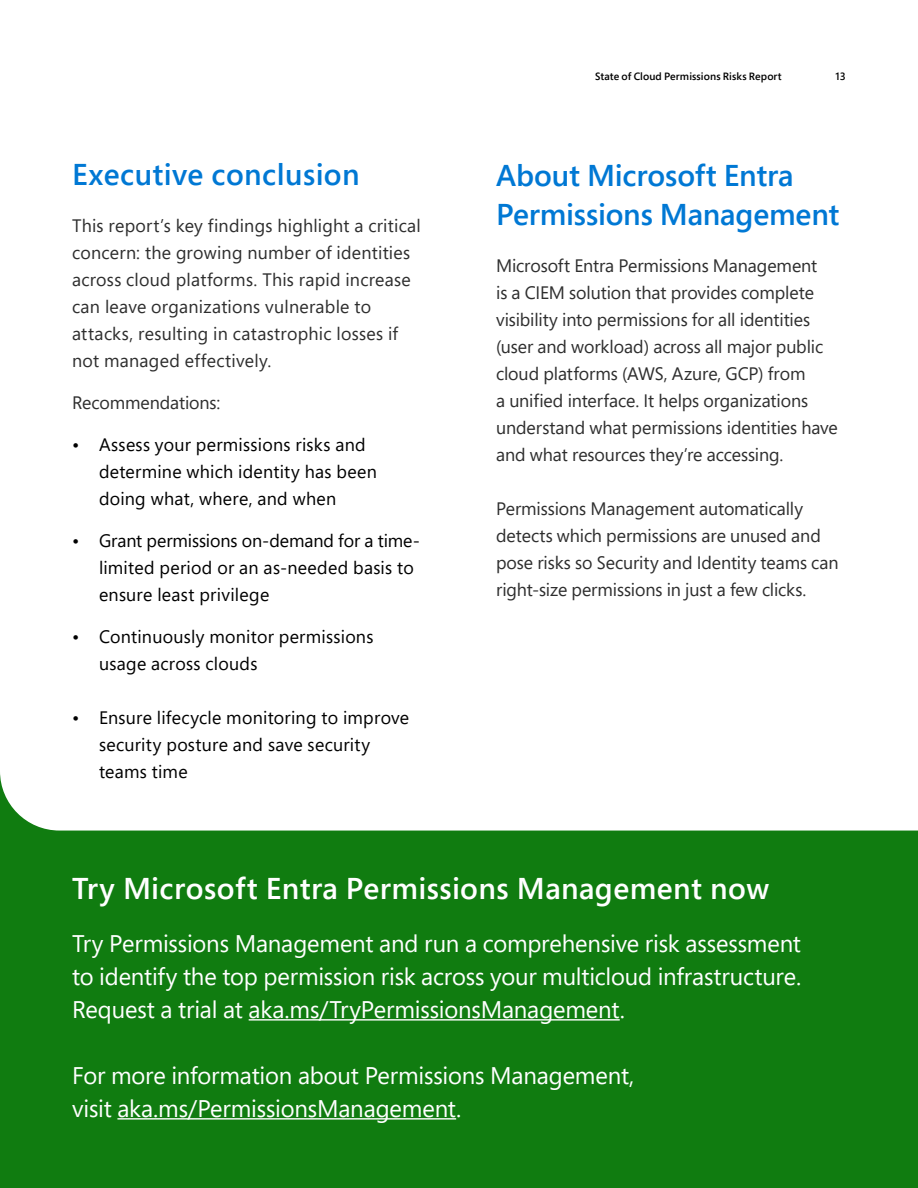
<style>
.page{position:relative;width:918px;height:1188px;background:#fff}
.page>*{position:absolute;margin:0;border:0;box-sizing:border-box;transform-origin:0 0}
.t1{font:600 30px/39px "Segoe Pro";color:#0078d4}
.t2{font:600 30px "Segoe Pro";letter-spacing:.015em;color:#fff}
.t3{font:24px/33px "Segoe Pro";letter-spacing:-.01em;color:#fff;text-align:justify}
.t4{font:18px/27px "Segoe Pro";letter-spacing:-.005em;color:#2e2e2e}
.t5{font:18px/27px "Segoe Pro";letter-spacing:.015em;color:#000}
.t6{font:18px/27px "Segoe Pro";letter-spacing:.015em;color:#2e2e2e}
.t7{font:600 10.5px "Segoe Pro";letter-spacing:.01em;color:#000}
</style>
<div class="page">
<svg style="left:0;top:774px;width:918px;height:414px;background:#308d30"></svg>
<hr style="left:249px;top:1019px;width:371px;height:2px;background:#fff">
<hr style="left:117px;top:1118px;width:339px;height:2px;background:#fff">
<h1 class="t1" style="left:72px;top:154px;width:289px">Executive conclusion</h1>
<p class="t6" style="left:72px;top:211px;width:350px">This report’s key findings highlight a critical concern: the growing number of identities across cloud platforms. This rapid increase can leave organizations vulnerable to attacks, resulting in catastrophic losses if not managed effectively.</p>
<p class="t4" style="left:72px;top:388px;width:150px">Recommendations:</p>
<p class="t5" style="left:99px;top:430px;width:279px;text-indent:-27px">• Assess your permissions risks and determine which identity has been doing what, where, and when</p>
<p class="t5" style="left:99px;top:526px;width:322px;text-indent:-27px">• Grant permissions on-demand for a time&shy;limited period or an as-needed basis to ensure least privilege</p>
<p class="t5" style="left:99px;top:622px;width:276px;text-indent:-27px">• Continuously monitor permissions usage across clouds</p>
<p class="t5" style="left:99px;top:703px;width:312px;text-indent:-27px">• Ensure lifecycle monitoring to improve security posture and save security teams time</p>
<p class="t7" style="left:595px;top:69px;width:188px">State of Cloud Permissions Risks Report</p>
<p class="t7" style="left:836px;top:69px;width:12px">13</p>
<h1 class="t1" style="left:496px;top:155px;width:345px">About Microsoft Entra<br>Permissions Management</h1>
<p class="t4" style="left:496px;top:252px;width:343px">Microsoft Entra Permissions Management<br>is a CIEM solution that provides complete visibility into permissions for all identities (user and workload) across all major public cloud platforms (AWS, Azure, GCP) from<br>a unified interface. It helps organizations understand what permissions identities have and what resources they’re accessing.</p>
<p class="t4" style="left:496px;top:495px;width:344px">Permissions Management automatically detects which permissions are unused and pose risks so Security and Identity teams can right-size permissions in just a few clicks.</p>
<h1 class="t2" style="left:72px;top:867px;width:699px">Try Microsoft Entra Permissions Management now</h1>
<h2 class="t3" style="left:72px;top:926px;width:731px">Try Permissions Management and run a comprehensive risk assessment to identify the top permission risk across your multicloud infrastructure.<br>Request a trial at aka.ms/TryPermissionsManagement.</h2>
<h2 class="t3" style="left:72px;top:1058px;width:564px">For more information about Permissions Management, visit aka.ms/PermissionsManagement.</h2>
</div>
